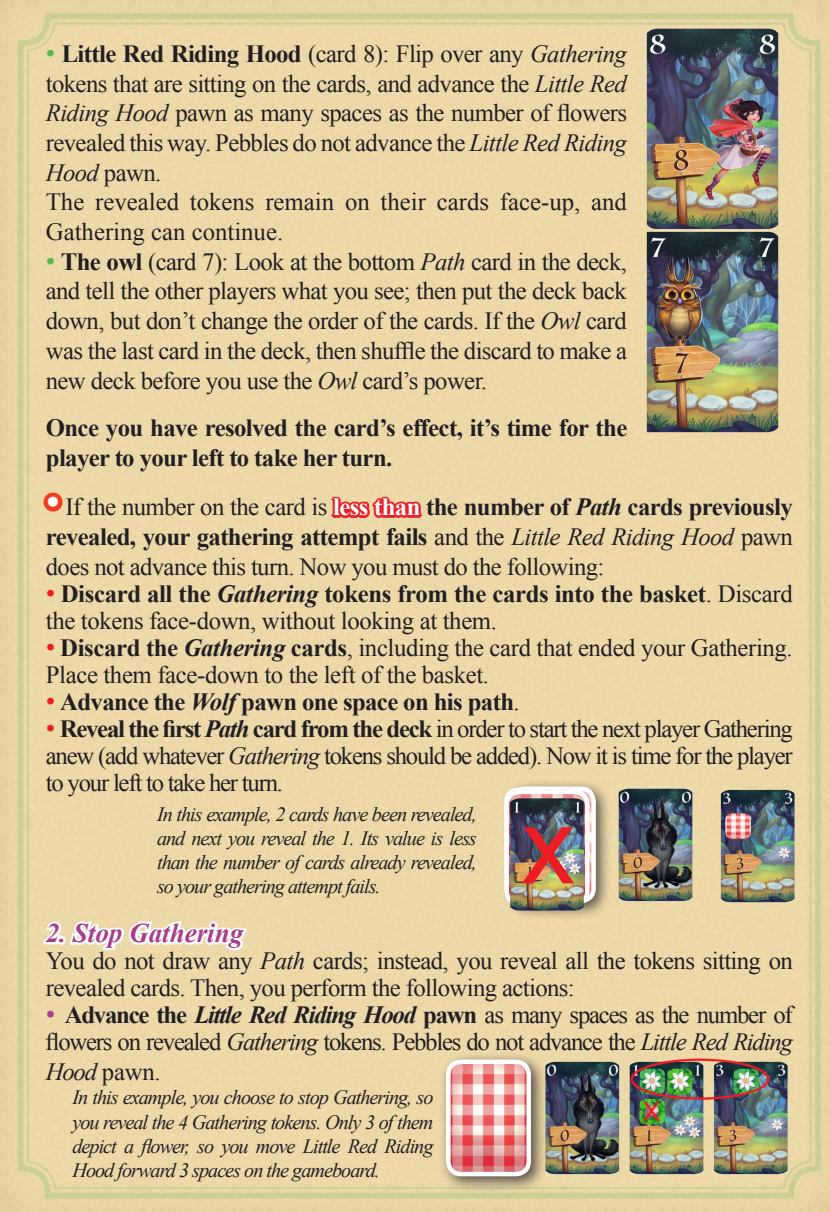
<style>
.page{position:relative;width:830px;height:1212px;background:#fff}
.page>*{position:absolute;margin:0;border:0;box-sizing:border-box;transform-origin:0 0}
.t1{font:108px "Arial";color:#ee1d23}
.t2{font:italic 700 27px "Times New Roman";color:#a93d8b}
.t3{font:27px "Arial";color:#ee1d23}
.t4{font:24.75px/29.7px "Times New Roman";letter-spacing:-.025em;color:#231f20}
.t5{font:24.75px/27px "Times New Roman";letter-spacing:-.05em;color:#231f20}
.t6{font:700 24.75px/29.7px "Times New Roman";letter-spacing:-.025em;color:#231f20}
.t7{font:italic 20.25px/24.3px "Times New Roman";letter-spacing:-.05em;color:#231f20;text-align:justify}
.s1{font-size:27px;color:#55b949}
.s2{font-weight:700}
.s3{font-style:italic}
.s4{font-size:40.5px;color:#fff}
.s5{font-weight:700;color:#fff}
.s6{font-weight:700;font-style:italic}
.s7{font-size:27px;color:#ee1d23}
.s8{font-weight:400;font-size:27px;color:#ee1d23}
.s9{font-weight:400}
.s10{font-size:27px;color:#a93d8b}
</style>
<div class="page">
<div style="left:15px;top:11px;width:808px;height:1190px;background:#ecd8a9"></div>
<svg style="left:37px;top:485px;width:33px;height:34px"></svg>
<svg style="left:328px;top:480px;width:96px;height:42px;background:#ed977b"></svg>
<svg style="left:38px;top:904px;width:212px;height:86px"></svg>
<img style="left:646px;top:29px;width:131px;height:200px">
<img style="left:646px;top:232px;width:131px;height:200px">
<div style="left:503px;top:779px;width:109px;height:141px;background:#231f20;opacity:.75"></div>
<div style="left:510px;top:786px;width:85px;height:117px;border:4px solid #fff;border-radius:13px"></div>
<img style="left:508px;top:792px;width:76px;height:112px">
<div style="left:504px;top:790px;width:85px;height:116px;border:4px solid #fff;border-radius:13px"></div>
<img style="left:618px;top:789px;width:74px;height:112px">
<img style="left:720px;top:790px;width:74px;height:112px">
<img style="left:510px;top:798px;width:73px;height:112px">
<img style="left:547px;top:1062px;width:71px;height:112px">
<div style="left:438px;top:1052px;width:109px;height:141px;background:#231f20;opacity:.75"></div>
<img style="left:450px;top:1064px;width:76px;height:110px">
<div style="left:446px;top:1059px;width:84px;height:117px;border:4px solid #fff;border-radius:13px"></div>
<img style="left:713px;top:1062px;width:74px;height:112px">
<img style="left:629px;top:1062px;width:74px;height:112px">
<img style="left:666px;top:1069px;width:26px;height:25px">
<img style="left:639px;top:1099px;width:25px;height:25px">
<img style="left:733px;top:1069px;width:25px;height:25px">
<img style="left:639px;top:1069px;width:25px;height:25px">
<div style="left:630px;top:1058px;width:139px;height:42px;border:2px solid #ee1d23;border-radius:50%"></div>
<img style="left:725px;top:813px;width:25px;height:26px">
<p class="t4" style="left:46px;top:38px;width:582px"><span class="s1">•</span> <span class="s2">Little Red Riding Hood</span> (card 8): Flip over any <span class="s3">Gathering </span>tokens that are sitting on the cards, and advance the <span class="s3">Little Red Riding Hood</span> pawn as many spaces as the number of flowers revealed this way. Pebbles do not advance the <span class="s3">Little Red Riding Hood</span> pawn.<br>The revealed tokens remain on their cards face-up, and Gathering can continue.</p>
<p class="t4" style="left:46px;top:246px;width:582px;text-align:justify"><span class="s1">•</span> <span class="s2">The owl</span> (card 7): Look at the bottom <span class="s3">Path</span> card in the deck, and tell the other players what you see; then put the deck back down, but don’t change the order of the cards. If the <span class="s3">Owl</span> card was the last card in the deck, then shuffle the discard to make a new deck before you use the <span class="s3">Owl</span> card’s power.</p>
<p class="t6" style="left:46px;top:412px;width:582px">Once you have resolved the card’s effect, it’s time for the player to your left to take her turn.</p>
<p class="t4" style="left:46px;top:492px;width:748px;text-align:justify"><span class="s4">•</span> If the number on the card is <span class="s5">less than</span> <span class="s2">the number of</span> <span class="s6">Path</span> <span class="s2">cards previously revealed, your gathering attempt fails</span> and the <span class="s3">Little Red Riding Hood</span> pawn does not advance this turn. Now you must do the following:</p>
<p class="t4" style="left:46px;top:580px;width:748px;line-height:27px"><span class="s7">•</span> <span class="s2">Discard all the</span> <span class="s6">Gathering</span> <span class="s2">tokens from the cards into the basket</span>. Discard the tokens face-down, without looking at them.</p>
<p class="t4" style="left:46px;top:634px;width:748px;line-height:27px"><span class="s7">•</span> <span class="s2">Discard the</span> <span class="s6">Gathering</span> <span class="s2">cards</span>, including the card that ended your Gathering.<br>Place them face-down to the left of the basket.</p>
<p class="t6" style="left:46px;top:686px;width:475px"><span class="s8">•</span> Advance the <span class="s3">Wolf</span> pawn one space on his path<span class="s9">.</span></p>
<p class="t4" style="left:46px;top:715px;width:748px;line-height:27px;text-align:justify"><span class="s7">•</span> <span class="s2">Reveal the first</span> <span class="s6">Path</span> <span class="s2">card from the deck</span> in order to start the next player Gathering anew (add whatever <span class="s3">Gathering</span> tokens should be added). Now it is time for the player to your left to take her turn.</p>
<p class="t7" style="left:157px;top:801px;width:321px">In this example, 2 cards have been revealed, and next you reveal the 1. Its value is less than the number of cards already revealed, so your gathering attempt fails.</p>
<h1 class="t1" style="left:521px;top:775px;width:55px">x</h1>
<p class="t2" style="left:46px;top:914px;width:199px">2. Stop Gathering</p>
<p class="t4" style="left:46px;top:947px;width:748px;line-height:27px">You do not draw any <span class="s3">Path</span> cards; instead, you reveal all the tokens sitting on revealed cards. Then, you perform the following actions:</p>
<p class="t5" style="left:46px;top:1001px;width:748px"><span class="s10">•</span> <span class="s2">Advance the</span> <span class="s6">Little Red Riding Hood</span> <span class="s2">pawn</span> as many spaces as the number of flowers on revealed <span class="s3">Gathering</span> tokens. Pebbles do not advance the <span class="s3">Little Red Riding</span></p>
<p class="t4" style="left:46px;top:1056px;width:116px"><span class="s3">Hood</span> pawn.</p>
<p class="t7" style="left:72px;top:1085px;width:362px">In this example, you choose to stop Gathering, so you reveal the 4 Gathering tokens. Only 3 of them depict a flower, so you move Little Red Riding Hood forward 3 spaces on the gameboard.</p>
<p class="t3" style="left:642px;top:1094px;width:20px">X</p>
</div>
